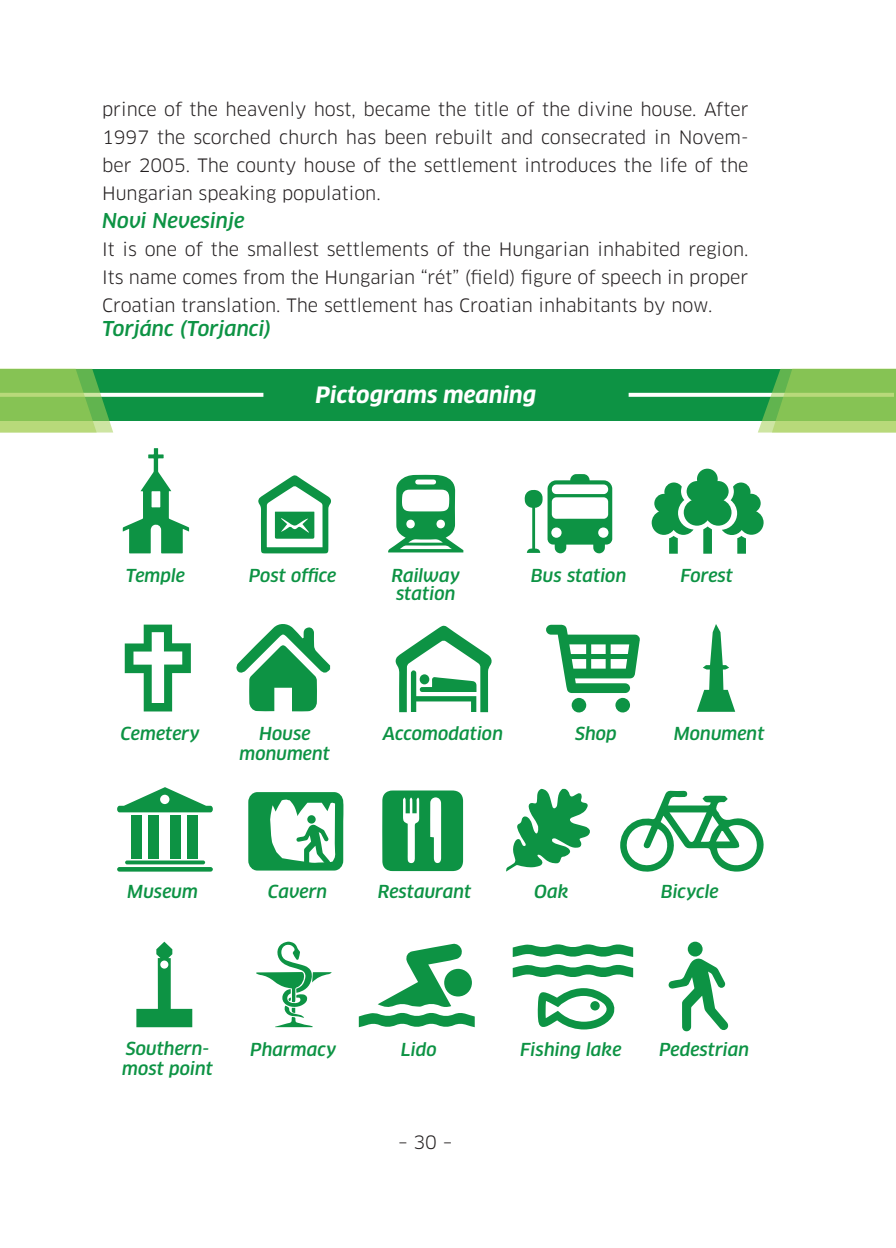
<style>
.page{position:relative;width:896px;height:1248px;background:#fff}
.page>*{position:absolute;margin:0;border:0;box-sizing:border-box;transform-origin:0 0}
.t1{font:italic 700 22px "Clan Pro";color:#fff}
.t2{font:italic 500 20px "Clan Pro";color:#0d9344}
.t3{font:18px/28px "Clan Pro";color:#231f20;text-align:justify}
.t4{font:italic 500 17.6px/20px "Clan Pro";color:#0d9344}
</style>
<div class="page">
<div style="left:0;top:369px;width:896px;height:51px;background:#0d9344"></div>
<svg style="left:113px;top:393px;width:150px;height:4px"></svg>
<svg style="left:628px;top:393px;width:130px;height:4px"></svg>
<svg style="left:758px;top:369px;width:138px;height:63px;background:#87c45d"></svg>
<svg style="left:0;top:369px;width:113px;height:63px;background:#85c35d"></svg>
<svg style="left:123px;top:448px;width:66px;height:105px"></svg>
<svg style="left:258px;top:475px;width:73px;height:78px"></svg>
<svg style="left:388px;top:475px;width:75px;height:77px"></svg>
<svg style="left:524px;top:474px;width:88px;height:79px"></svg>
<svg style="left:652px;top:468px;width:111px;height:85px"></svg>
<svg style="left:236px;top:624px;width:94px;height:87px"></svg>
<svg style="left:697px;top:624px;width:38px;height:87px"></svg>
<svg style="left:546px;top:624px;width:94px;height:69px"></svg>
<div style="left:571px;top:697px;width:15px;height:15px;background:#0d9344;border-radius:50%"></div>
<div style="left:615px;top:697px;width:15px;height:15px;background:#0d9344;border-radius:50%"></div>
<svg style="left:125px;top:624px;width:66px;height:87px"></svg>
<svg style="left:395px;top:625px;width:97px;height:87px"></svg>
<svg style="left:248px;top:792px;width:95px;height:78px"></svg>
<div style="left:170px;top:814px;width:11px;height:44px;background:#0d9344"></div>
<div style="left:131px;top:814px;width:11px;height:44px;background:#0d9344"></div>
<div style="left:148px;top:815px;width:10px;height:43px;background:#0d9344"></div>
<div style="left:187px;top:815px;width:10px;height:43px;background:#0d9344"></div>
<svg style="left:125px;top:860px;width:80px;height:4px"></svg>
<svg style="left:117px;top:867px;width:96px;height:4px"></svg>
<svg style="left:117px;top:787px;width:96px;height:25px"></svg>
<svg style="left:382px;top:790px;width:81px;height:81px"></svg>
<svg style="left:620px;top:790px;width:144px;height:82px"></svg>
<svg style="left:506px;top:788px;width:84px;height:83px"></svg>
<svg style="left:256px;top:941px;width:75px;height:86px"></svg>
<svg style="left:359px;top:943px;width:116px;height:84px"></svg>
<div style="left:444px;top:968px;width:28px;height:28px;background:#0d9344;border-radius:50%"></div>
<svg style="left:136px;top:941px;width:56px;height:86px"></svg>
<svg style="left:513px;top:944px;width:120px;height:13px"></svg>
<svg style="left:513px;top:964px;width:120px;height:13px"></svg>
<svg style="left:538px;top:988px;width:77px;height:41px"></svg>
<div style="left:590px;top:1001px;width:10px;height:9px;background:#0d9344;border-radius:50%"></div>
<svg style="left:668px;top:958px;width:60px;height:73px"></svg>
<div style="left:688px;top:941px;width:14px;height:15px;background:#0d9344;border-radius:50%"></div>
<p class="t3" style="left:102px;top:96px;width:648px">prince of the heavenly host, became the title of the divine house. After 1997 the scorched church has been rebuilt and consecrated in Novem&shy;ber 2005. The county house of the settlement introduces the life of the Hungarian speaking population.</p>
<p class="t2" style="left:102px;top:209px;width:144px">Novi Nevesinje</p>
<p class="t3" style="left:102px;top:236px;width:648px">It is one of the smallest settlements of the Hungarian inhabited region.<br>Its name comes from the Hungarian “rét” (field) figure of speech in proper Croatian translation. The settlement has Croatian inhabitants by now.</p>
<p class="t2" style="left:102px;top:317px;width:171px">Torjánc (Torjanci)</p>
<p class="t1" style="left:316px;top:381px;width:222px">Pictograms meaning</p>
<p class="t4" style="left:126px;top:565px;width:61px">Temple</p>
<p class="t4" style="left:249px;top:565px;width:89px">Post office</p>
<p class="t4" style="left:391px;top:565px;width:70px">Railway</p>
<p class="t4" style="left:396px;top:583px;width:61px">station</p>
<p class="t4" style="left:531px;top:565px;width:97px">Bus station</p>
<p class="t4" style="left:680px;top:565px;width:54px">Forest</p>
<p class="t4" style="left:120px;top:724px;width:81px">Cemetery</p>
<p class="t4" style="left:383px;top:724px;width:122px">Accomodation</p>
<p class="t4" style="left:575px;top:724px;width:43px">Shop</p>
<p class="t4" style="left:674px;top:724px;width:92px">Monument</p>
<p class="t4" style="left:259px;top:724px;width:53px">House</p>
<p class="t4" style="left:239px;top:744px;width:92px">monument</p>
<p class="t4" style="left:127px;top:881px;width:72px">Museum</p>
<p class="t4" style="left:268px;top:881px;width:61px">Cavern</p>
<p class="t4" style="left:378px;top:881px;width:95px">Restaurant</p>
<p class="t4" style="left:534px;top:881px;width:36px">Oak</p>
<p class="t4" style="left:660px;top:881px;width:60px">Bicycle</p>
<p class="t4" style="left:122px;top:1038px;width:92px">Southern&shy;most point</p>
<p class="t4" style="left:250px;top:1039px;width:88px">Pharmacy</p>
<p class="t4" style="left:401px;top:1039px;width:37px">Lido</p>
<p class="t4" style="left:520px;top:1039px;width:103px">Fishing lake</p>
<p class="t4" style="left:659px;top:1039px;width:91px">Pedestrian</p>
<p class="t3" style="left:398px;top:1127px;width:56px">– 30 –</p>
</div>
